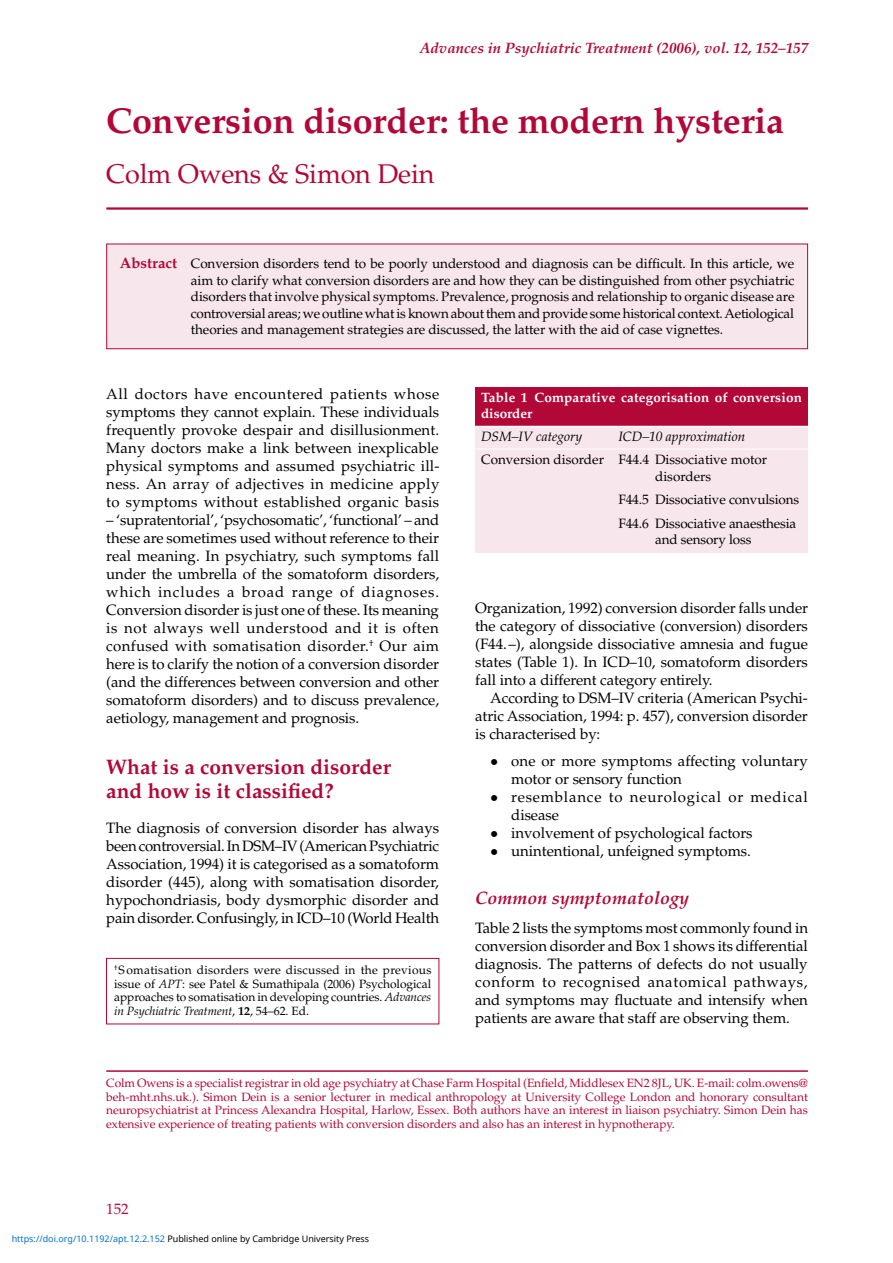
<style>
.page{position:relative;width:893px;height:1263px;background:#fff}
.page>*{position:absolute;margin:0;border:0;box-sizing:border-box;transform-origin:0 0}
.t1{font:700 36px "Palatino";letter-spacing:-.005em;color:#b20838}
.t2{font:27px "Palatino";letter-spacing:-.005em;color:#b20838}
.t3{font:700 21px/24px "Palatino";color:#b20838}
.t4{font:italic 700 18px "Palatino";color:#b20838}
.t5{font:15px/18px "Palatino";letter-spacing:-.005em;color:#000;text-align:justify}
.t6{font:italic 700 15px "Palatino";color:#b20838}
.t7{font:15px "Palatino";color:#b20838}
.t8{font:13.5px/16.5px "Palatino";letter-spacing:-.005em;color:#000}
.t9{font:700 13.5px/16.5px "Palatino";letter-spacing:.01em;color:#fff}
.t10{font:italic 13.5px "Palatino";color:#000}
.t11{font:12px/13.5px "Palatino";letter-spacing:-.005em;color:#b20838;text-align:justify}
.t12{font:12px/13.5px "Palatino";letter-spacing:-.005em;color:#000;text-align:justify}
.t13{font:12px/18px "Newspaper Pi BT";color:#000}
.t14{font:9px "Noto Sans";color:#000}
.s1{font-weight:700;font-size:15px;color:#b20838}
.s2{font-style:italic}
.s3{font-weight:700}
.s4{color:#0172cf}
</style>
<div class="page">
<hr style="left:106px;top:207px;width:702px;height:3px;background:#b20838">
<div style="left:475px;top:387px;width:333px;height:39px;background:#b20838"></div>
<div style="left:475px;top:427px;width:333px;height:126px;background:#f7e6eb"></div>
<hr style="left:475px;top:449px;width:143px;height:1px;background:#fff">
<hr style="left:618px;top:449px;width:37px;height:1px;background:#fff">
<hr style="left:655px;top:449px;width:153px;height:1px;background:#fff">
<div style="left:106px;top:958px;width:333px;height:66px;border:1px solid #b20838"></div>
<div style="left:107px;top:244px;width:701px;height:105px;background:#f7e6eb"></div>
<div style="left:106px;top:244px;width:702px;height:105px;border:1px solid #b20838"></div>
<hr style="left:106px;top:1070px;width:702px;height:2px;background:#b20838">
<p class="t6" style="left:420px;top:40px;width:390px">Advances in Psychiatric Treatment (2006), vol. 12, 152–157</p>
<h1 class="t1" style="left:106px;top:99px;width:679px">Conversion disorder: the modern hysteria</h1>
<h2 class="t2" style="left:106px;top:158px;width:330px">Colm Owens &amp; Simon Dein</h2>
<p class="t8" style="left:191px;top:256px;width:605px;text-align:justify;text-indent:-71px"><span class="s1">Abstract</span> Conversion disorders tend to be poorly understood and diagnosis can be difficult. In this article, we aim to clarify what conversion disorders are and how they can be distinguished from other psychiatric disorders that involve physical symptoms. Prevalence, prognosis and relationship to organic disease are controversial areas; we outline what is known about them and provide some historical context. Aetiological theories and management strategies are discussed, the latter with the aid of case vignettes.</p>
<p class="t5" style="left:106px;top:385px;width:335px">All doctors have encountered patients whose symptoms they cannot explain. These individuals frequently provoke despair and disillusionment.<br>Many doctors make a link between inexplicable physical symptoms and assumed psychiatric ill&shy;ness. An array of adjectives in medicine apply to symptoms without established organic basis</p>
<p class="t5" style="left:106px;top:511px;width:335px">– ‘supratentorial’, ‘psychosomatic’, ‘functional’ – and these are sometimes used without reference to their real meaning. In psychiatry, such symptoms fall under the umbrella of the somatoform disorders, which includes a broad range of diagnoses.<br>Conversion disorder is just one of these. Its meaning is not always well understood and it is often confused with somatisation disorder.<sup>†</sup> Our aim here is to clarify the notion of a conversion dis-order (and the differences between conversion and other somatoform dis-orders) and to discuss prevalence, aetiology, management and prognosis.</p>
<h3 class="t3" style="left:106px;top:755px;width:286px">What is a conversion disorder and how is it classified?</h3>
<p class="t5" style="left:106px;top:819px;width:334px">The diagnosis of conversion disorder has always been controversial. In DSM–IV (American Psychia-tric Associ-ation, 1994) it is categorised as a somatoform disorder (445), along with somatisation disorder, hypochondriasis, body dysmorphic disorder and pain disorder. Con-fusingly, in ICD–10 (World Health</p>
<p class="t12" style="left:114px;top:963px;width:319px"><sup>†</sup>Somatisation disorders were discussed in the previous issue of <span class="s2">APT</span>: see Patel &amp; Sumathipala (2006) Psychological approaches to somatisation in developing countries. <span class="s2">Advances in Psychiatric Treatment</span>, <span class="s3">12</span>, 54–62. Ed.</p>
<p class="t9" style="left:481px;top:389px;width:322px">Table 1 Comparative categorisation of conversion disorder</p>
<p class="t10" style="left:481px;top:428px;width:103px">DSM–IV category</p>
<p class="t10" style="left:618px;top:428px;width:128px">ICD–10 approximation</p>
<p class="t8" style="left:655px;top:451px;width:114px;text-indent:-174px">Conversion disorder F44.4 Dissociative motor disorders</p>
<p class="t8" style="left:618px;top:487px;width:182px;line-height:24.3px">F44.5 Dissociative convulsions<br>F44.6 Dissociative anaes-thesia</p>
<p class="t8" style="left:655px;top:532px;width:98px">and sensory loss</p>
<p class="t5" style="left:475px;top:599px;width:335px">Organization, 1992) conversion disorder falls under the category of dissociative (conversion) disorders (F44.–), alongside dissociative amnesia and fugue states (Table 1). In ICD–10, somatoform disorders fall into a different category entirely.</p>
<p class="t5" style="left:475px;top:689px;width:334px;text-indent:15px">According to DSM–IV criteria (American Psy-chi&shy;atric Association, 1994: p. 457), conversion disorder is characterised by:</p>
<p class="t5" style="left:511px;top:752px;width:298px;text-align:left">one or more symptoms affecting voluntary motor or sensory function<br>resemblance to neurological or medical disease<br>involvement of psychological factors unintentional, unfeigned symptoms.</p>
<p class="t4" style="left:475px;top:887px;width:215px">Common symptomatology</p>
<p class="t5" style="left:475px;top:920px;width:335px">Table 2 lists the symptoms most commonly found in conversion disorder and Box 1 shows its differential diagnosis. The patterns of defects do not usually conform to recognised anatomical pathways, and symptoms may fluctuate and intensify when patients are aware that staff are observing them.</p>
<p class="t13" style="left:490px;top:753px;width:10px">•</p>
<p class="t13" style="left:490px;top:789px;width:10px">•</p>
<p class="t13" style="left:490px;top:825px;width:10px">• •</p>
<p class="t11" style="left:106px;top:1077px;width:703px">Colm Owens is a specialist registrar in old age psychiatry at Chase Farm Hospital (Enfield, Middlesex EN2 8JL, UK. E-mail: colm.owens@ beh-mht.nhs.uk.). Simon Dein is a senior lecturer in medical anthropology at University College London and honorary consultant neuropsychiatrist at Princess Alexandra Hospital, Harlow, Essex. Both authors have an interest in liaison psychiatry. Simon Dein has extensive experience of treating patients with conversion disorders and also has an interest in hypnotherapy.</p>
<p class="t7" style="left:106px;top:1200px;width:24px">152</p>
<p class="t14" style="left:12px;top:1232px;width:359px"><span class="s4">https://doi.org/10.1192/apt.12.2.152</span> Published online by Cambridge University Press</p>
</div>
